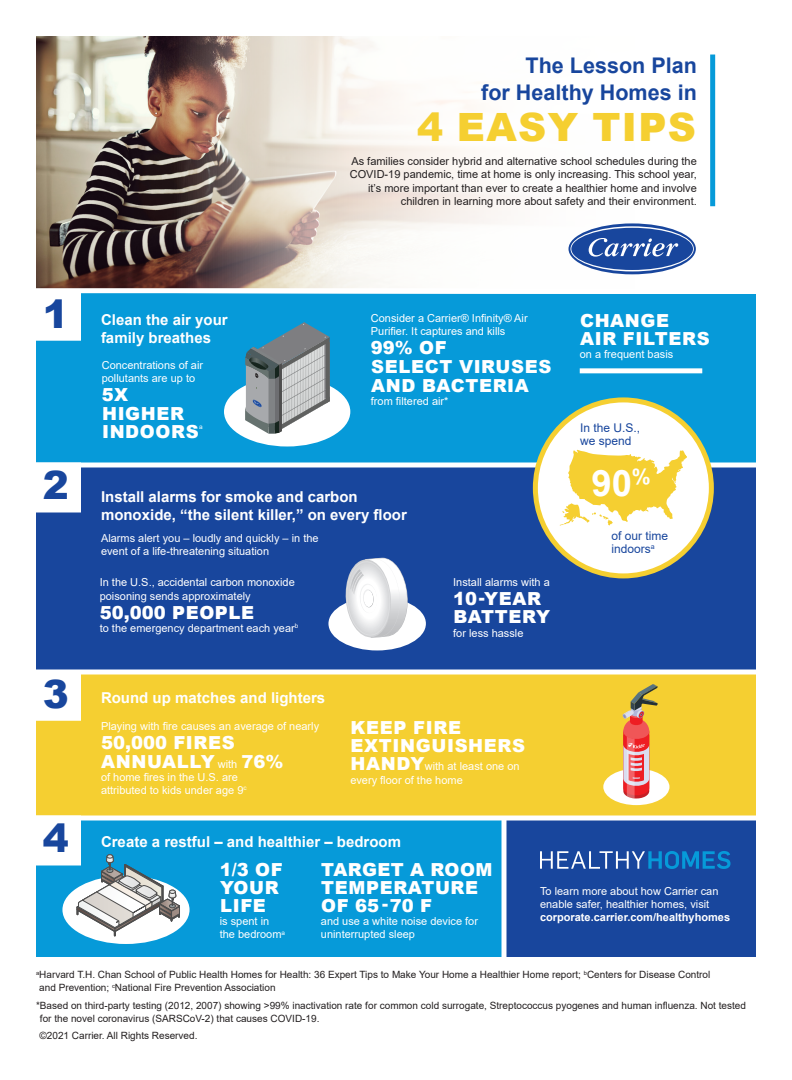
<style>
.page{position:relative;width:792px;height:1080px;background:#fff}
.page>*{position:absolute;margin:0;border:0;box-sizing:border-box;transform-origin:0 0}
.t1{font:900 39px "Arial";letter-spacing:.035em;color:#f5cf31}
.t2{font:900 39px "Arial";color:#18469d}
.t3{font:700 36.4px "Arial";color:#fff}
.t4{font:700 21.6px/27.6px "Arial";color:#18469d;text-align:right}
.t5{font:900 18px/18px "Arial";letter-spacing:.035em;color:#fff}
.t6{font:700 15px/18px "Arial";color:#fff}
.t7{font:12px/12.4px "Arial";color:#18469d}
.t8{font:11px/13.2px "Arial";color:#fff}
.t9{font:11px/13.2px "Arial";color:#231f20;text-align:right}
.t10{font:10px/13px "Arial";color:#231f20}
.t11{font:6.4px "Arial";color:#fff}
.s1{font-weight:400;font-size:11px}
.s2{font-weight:900;font-size:18px}
.s3{font-weight:700}
</style>
<div class="page">
<div style="left:36px;top:293px;width:720px;height:189px;background:#069ad9"></div>
<div style="left:36px;top:818px;width:468px;height:138px;background:#069ad9"></div>
<div style="left:36px;top:465px;width:720px;height:206px;background:#18469d"></div>
<div style="left:36px;top:672px;width:720px;height:146px;background:#f5cf31"></div>
<img style="left:36px;top:36px;width:136px;height:252px">
<div style="left:504px;top:818px;width:252px;height:138px;background:#18469d"></div>
<div style="left:32px;top:462px;width:742px;height:6px;background:#fff"></div>
<hr style="left:32px;top:670px;width:742px;height:4px;background:#fff">
<hr style="left:32px;top:816px;width:742px;height:4px;background:#fff">
<hr style="left:502px;top:818px;width:4px;height:159px;background:#fff">
<div style="left:328px;top:597px;width:98px;height:53px;background:#fff;border-radius:50%"></div>
<svg style="left:540px;top:851px;width:190px;height:18px"></svg>
<svg style="left:343px;top:558px;width:67px;height:80px"></svg>
<div style="left:535px;top:400px;width:176px;height:176px;background:#fff;border-radius:50%"></div>
<div style="left:533px;top:397px;width:181px;height:181px;border:5px solid #f5cf31;border-radius:50%"></div>
<svg style="left:560px;top:450px;width:127px;height:76px"></svg>
<div style="left:62px;top:876px;width:128px;height:68px;background:#fff;border-radius:50%"></div>
<svg style="left:36px;top:288px;width:48px;height:53px"></svg>
<svg style="left:36px;top:462px;width:48px;height:51px"></svg>
<svg style="left:36px;top:669px;width:48px;height:52px"></svg>
<svg style="left:36px;top:815px;width:144px;height:122px"></svg>
<div style="left:580px;top:368px;width:122px;height:5px;background:#fff"></div>
<div style="left:224px;top:377px;width:126px;height:70px;background:#fff;border-radius:50%"></div>
<svg style="left:245px;top:322px;width:85px;height:112px"></svg>
<svg style="left:172px;top:36px;width:544px;height:253px"></svg>
<div style="left:710px;top:55px;width:5px;height:151px;background:#069ad9"></div>
<svg style="left:569px;top:223px;width:127px;height:51px"></svg>
<svg style="left:570px;top:226px;width:124px;height:45px"></svg>
<div style="left:603px;top:769px;width:66px;height:36px;background:#fff;border-radius:50%"></div>
<svg style="left:623px;top:684px;width:35px;height:115px"></svg>
<p class="t4" style="left:481px;top:52px;width:217px">The Lesson Plan<br>for Healthy Homes in</p>
<p class="t1" style="left:417px;top:99px;width:280px">4 EASY TIPS</p>
<p class="t9" style="left:350px;top:155px;width:349px">As families consider hybrid and alternative school schedules during the COVID-19 pandemic, time at home is only increasing. This school year, it’s more important than ever to create a healthier home and involve children in learning more about safety and their environment.</p>
<p class="t2" style="left:43px;top:285px;width:28px">1</p>
<p class="t2" style="left:43px;top:457px;width:28px">2</p>
<p class="t2" style="left:43px;top:665px;width:28px">3</p>
<p class="t2" style="left:43px;top:810px;width:28px">4</p>
<p class="t6" style="left:101px;top:311px;width:128px">Clean the air your family breathes</p>
<p class="t8" style="left:102px;top:358px;width:103px">Concentrations of air pollutants are up to</p>
<p class="t5" style="left:102px;top:385px;width:99px;line-height:18.5px">5X<br>HIGHER<br>INDOORS</p>
<p class="t11" style="left:199px;top:423px;width:5px">a</p>
<p class="t8" style="left:371px;top:311px;width:158px">Consider a Carrier® Infinity® Air<br>Purifier. It captures and kills</p>
<p class="t5" style="left:371px;top:338px;width:77px">99% OF</p>
<p class="t5" style="left:371px;top:356px;width:182px;line-height:19px">SELECT VIRUSES<br>AND BACTERIA</p>
<p class="t8" style="left:371px;top:395px;width:79px">from filtered air*</p>
<p class="t6" style="left:101px;top:488px;width:307px">Install alarms for smoke and carbon monoxide, “the silent killer,” on every floor</p>
<p class="t8" style="left:101px;top:532px;width:219px">Alarms alert you – loudly and quickly – in the event of a life-threatening situation</p>
<p class="t8" style="left:100px;top:576px;width:197px">In the U.S., accidental carbon monoxide poisoning sends approximately</p>
<p class="t5" style="left:100px;top:603px;width:156px">50,000 PEOPLE</p>
<p class="t8" style="left:100px;top:621px;width:200px">to the emergency department each year<sup>b</sup></p>
<p class="t6" style="left:101px;top:689px;width:226px">Round up matches and lighters</p>
<p class="t8" style="left:453px;top:576px;width:98px">Install alarms with a</p>
<p class="t5" style="left:453px;top:589px;width:98px">10-YEAR<br>BATTERY</p>
<p class="t8" style="left:453px;top:626px;width:72px">for less hassle</p>
<p class="t8" style="left:101px;top:719px;width:220px">Playing with fire causes an average of nearly</p>
<p class="t5" style="left:101px;top:732px;width:184px;line-height:19px">50,000 FIRES<br>ANNUALLY <span class="s1">with</span> 76%</p>
<p class="t8" style="left:101px;top:770px;width:147px">of home fires in the U.S. are attributed to kids under age 9<sup>c</sup></p>
<p class="t5" style="left:351px;top:718px;width:176px">KEEP FIRE<br>EXTINGUISHERS</p>
<p class="t8" style="left:350px;top:760px;width:171px"><span class="s2">HANDY</span>with at least one on every floor of the home</p>
<p class="t6" style="left:101px;top:833px;width:302px">Create a restful – and healthier – bedroom</p>
<p class="t5" style="left:580px;top:311px;width:131px">CHANGE<br>AIR FILTERS</p>
<p class="t8" style="left:580px;top:347px;width:95px">on a frequent basis</p>
<p class="t7" style="left:580px;top:422px;width:62px">In the U.S., we spend</p>
<p class="t3" style="left:591px;top:458px;width:61px">90<sup>%</sup></p>
<p class="t7" style="left:611px;top:530px;width:58px">of our time indoors<sup>a</sup></p>
<p class="t5" style="left:220px;top:860px;width:64px">1/3 OF<br>YOUR<br>LIFE</p>
<p class="t8" style="left:220px;top:915px;width:67px">is spent in the bedroom<sup>a</sup></p>
<p class="t5" style="left:321px;top:860px;width:173px">TARGET A ROOM<br>TEMPERATURE<br>OF 65-70 F</p>
<p class="t8" style="left:321px;top:915px;width:159px">and use a white noise device for uninterrupted sleep</p>
<p class="t8" style="left:540px;top:884px;width:192px">To learn more about how Carrier can enable safer, healthier homes, visit <span class="s3">corporate.carrier.com/healthyhomes</span></p>
<p class="t10" style="left:39px;top:968px;width:673px;text-indent:-3px"><sup>a</sup>Harvard T.H. Chan School of Public Health Homes for Health: 36 Expert Tips to Make Your Home a Healthier Home report; <sup>b</sup>Centers for Disease Control and Prevention; <sup>c</sup>National Fire Prevention Association</p>
<p class="t10" style="left:40px;top:999px;width:708px;text-indent:-4px">*Based on third-party testing (2012, 2007) showing &gt;99% inactivation rate for common cold surrogate, Streptococcus pyogenes and human influenza. Not tested for the novel coronavirus (SARSCoV-2) that causes COVID-19.</p>
<p class="t10" style="left:40px;top:1029px;width:159px">©2021 Carrier. All Rights Reserved.</p>
</div>
